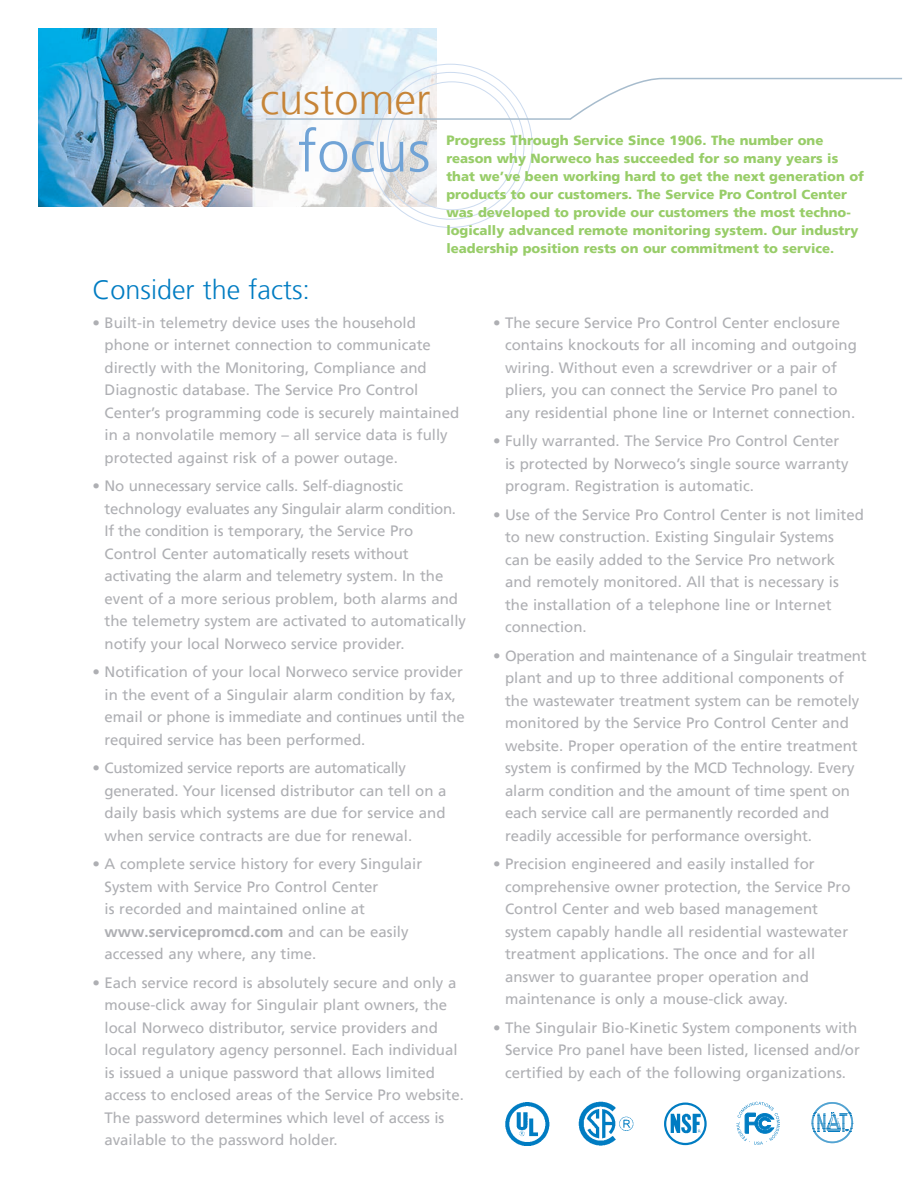
<style>
.page{position:relative;width:918px;height:1188px;background:#fff}
.page>*{position:absolute;margin:0;border:0;box-sizing:border-box;transform-origin:0 0}
.t1{font:300 58.2px "Frutiger LT";color:#70a3d6}
.t2{font:300 43.2px "Frutiger LT";color:#c68437}
.Cust_Focus_Head{font:300 27px "Frutiger LT";color:#007cc2}
.Cust_Focus_Text{font:15px/22.5px "Frutiger LT";color:#aeafb3}
.green_call_out{font:900 13.5px "Frutiger LT";color:#98cd69}
.green_call_out-2{font:900 13.2px/18px "Frutiger LT";color:#98cd69}
.s1{font-size:13.2px}
.s2{font-weight:700}
</style>
<div class="page">
<img style="left:39px;top:29px;width:398px;height:178px">
<svg style="left:264px;top:77px;width:638px;height:44px"></svg>
<svg style="left:736px;top:1102px;width:44px;height:43px"></svg>
<div style="left:664px;top:1103px;width:43px;height:42px;border:2px solid #007cc2;border-radius:50%"></div>
<img style="left:669px;top:1112px;width:33px;height:22px">
<img style="left:579px;top:1102px;width:55px;height:44px">
<img style="left:505px;top:1102px;width:45px;height:43px">
<svg style="left:812px;top:1102px;width:41px;height:42px"></svg>
<p class="t2" style="left:260px;top:75px;width:172px">customer</p>
<p class="t1" style="left:298px;top:118px;width:134px">focus</p>
<p class="green_call_out" style="left:446px;top:132px;width:379px">Progress Through Service Since 1906. <span class="s1">The number one</span></p>
<p class="green_call_out-2" style="left:446px;top:150px;width:419px">reason why Norweco has succeeded for so many years is that we’ve been working hard to get the next generation of products to our customers. The Service Pro Control Center was developed to provide our customers the most techno&shy;logically advanced remote monitoring system. Our industry leadership position rests on our commitment to service.</p>
<p class="Cust_Focus_Head" style="left:93px;top:275px;width:219px">Consider the facts:</p>
<p class="Cust_Focus_Text" style="left:105px;top:311px;width:356px;text-indent:-12px">• Built-in telemetry device uses the household phone or internet connection to communicate directly with the Monitoring, Compliance and Diagnostic database. The Service Pro Control Center’s programming code is securely maintained in a nonvolatile memory – all service data is fully protected against risk of a power outage.</p>
<p class="Cust_Focus_Text" style="left:105px;top:475px;width:363px;text-indent:-12px">• No unnecessary service calls. Self-diagnostic technology evaluates any Singulair alarm condition.<br>If the condition is temporary, the Service Pro Control Center automatically resets without activating the alarm and telemetry system. In the event of a more serious problem, both alarms and the telemetry system are activated to automatically notify your local Norweco service provider.</p>
<p class="Cust_Focus_Text" style="left:105px;top:661px;width:362px;text-indent:-12px">• Notification of your local Norweco service provider in the event of a Singulair alarm condition by fax, email or phone is immediate and continues until the required service has been performed.</p>
<p class="Cust_Focus_Text" style="left:105px;top:757px;width:343px;text-indent:-12px">• Customized service reports are automatically generated. Your licensed distributor can tell on a daily basis which systems are due for service and when service contracts are due for renewal.</p>
<p class="Cust_Focus_Text" style="left:105px;top:853px;width:319px;text-indent:-12px">• A complete service history for every Singulair System with Service Pro Control Center<br>is recorded and maintained online at <span class="s2">www.servicepromcd.com</span> and can be easily accessed any where, any time.</p>
<p class="Cust_Focus_Text" style="left:105px;top:971px;width:361px;text-indent:-12px">• Each service record is absolutely secure and only a mouse-click away for Singulair plant owners, the local Norweco distributor, service providers and local regulatory agency personnel. Each individual is issued a unique password that allows limited access to enclosed areas of the Service Pro website.<br>The password determines which level of access is available to the password holder.</p>
<p class="Cust_Focus_Text" style="left:505px;top:311px;width:353px;text-indent:-12px">• The secure Service Pro Control Center enclosure contains knockouts for all incoming and outgoing wiring. Without even a screwdriver or a pair of pliers, you can connect the Service Pro panel to any residential phone line or Internet connection.</p>
<p class="Cust_Focus_Text" style="left:505px;top:430px;width:345px;text-indent:-12px">• Fully warranted. The Service Pro Control Center is protected by Norweco’s single source warranty program. Registration is automatic.</p>
<p class="Cust_Focus_Text" style="left:505px;top:503px;width:360px;text-indent:-12px">• Use of the Service Pro Control Center is not limited to new construction. Existing Singulair Systems<br>can be easily added to the Service Pro network and remotely monitored. All that is necessary is the installation of a telephone line or Internet connection.</p>
<p class="Cust_Focus_Text" style="left:505px;top:644px;width:363px;text-indent:-12px">• Operation and maintenance of a Singulair treatment plant and up to three additional components of the wastewater treatment system can be remotely monitored by the Service Pro Control Center and website. Proper operation of the entire treatment system is confirmed by the MCD Technology. Every alarm condition and the amount of time spent on each service call are permanently recorded and readily accessible for performance oversight.</p>
<p class="Cust_Focus_Text" style="left:505px;top:853px;width:347px;text-indent:-12px">• Precision engineered and easily installed for comprehensive owner protection, the Service Pro Control Center and web based management system capably handle all residential wastewater treatment applications. The once and for all answer to guarantee proper operation and maintenance is only a mouse-click away.</p>
<p class="Cust_Focus_Text" style="left:505px;top:1016px;width:356px;text-indent:-12px">• The Singulair Bio-Kinetic System components with<br>Service Pro panel have been listed, licensed and/or certified by each of the following organizations.</p>
</div>
